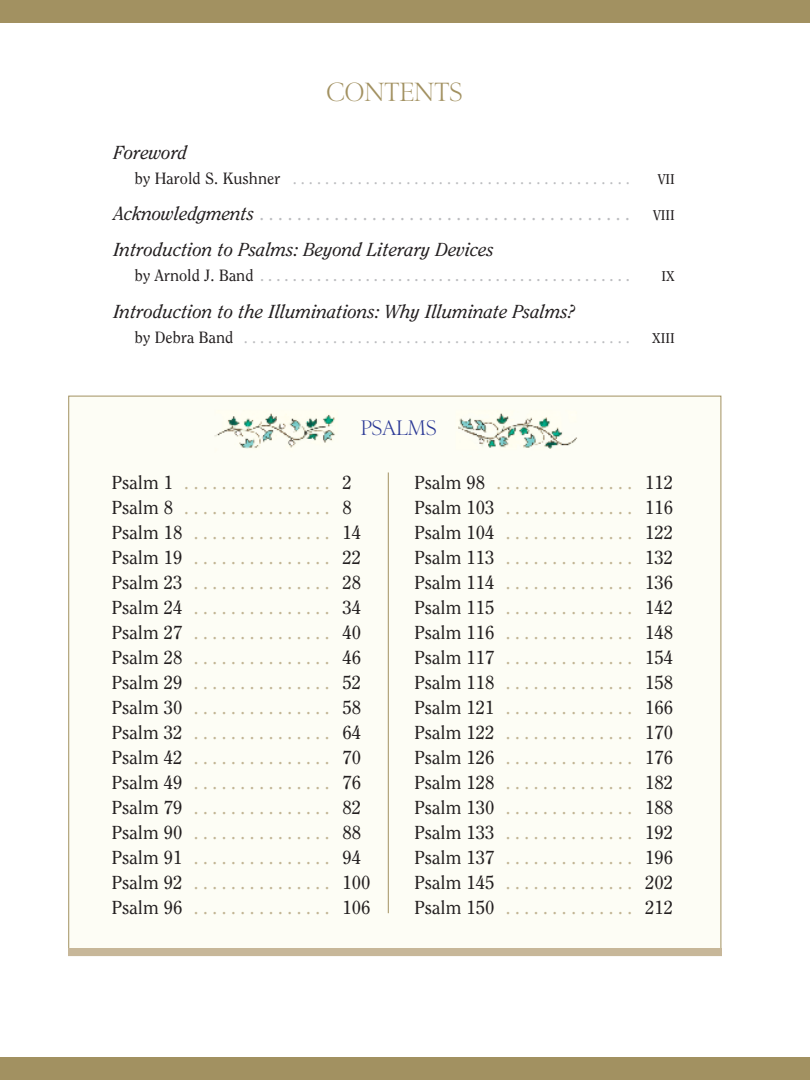
<style>
.page{position:relative;width:810px;height:1080px;background:#fff}
.page>*{position:absolute;margin:0;border:0;box-sizing:border-box;transform-origin:0 0}
.t1{font:25px "Equate";color:#a29161}
.t2{font:20px "Equate";color:#293795}
.t3{font:18.75px/25px "Clearface";color:#c2b594}
.t4{font:italic 18.75px/36.2px "Clearface";color:#231f20}
.t5{font:16.25px "Clearface";color:#bcbdc0}
.t6{font:700 16.25px "Clearface";color:#bcbdc0}
.t7{font:14px "Clearface";color:#231f20}
.s1{color:#231f20}
.s2{font-style:normal;color:#bcbdc0}
.s3{font-style:normal;font-size:14px}
.s4{font-weight:400;color:#231f20}
</style>
<div class="page">
<div style="left:214px;top:409px;width:364px;height:505px;background:#fdfdf5"></div>
<div style="left:0;top:0;width:810px;height:23px;background:#a29161"></div>
<div style="left:0;top:1058px;width:810px;height:22px;background:#a29161"></div>
<hr style="left:388px;top:472px;width:1px;height:441px;background:#a29161">
<h1 class="t1" style="left:326px;top:77px;width:138px">CONTENTS</h1>
<p class="t4" style="left:114px;top:136px;width:75px">Foreword</p>
<p class="t5" style="left:135px;top:172px;width:496px"><span class="s1">by Harold S. Kushner</span> ..........................................</p>
<p class="t7" style="left:658px;top:173px;width:19px">VII</p>
<p class="t4" style="left:114px;top:197px;width:563px">Acknowledgments<span class="s2">........................................</span> <span class="s3">VIII<br></span>Introduction to Psalms: Beyond Literary Devices</p>
<p class="t6" style="left:135px;top:269px;width:496px"><span class="s4">by Arnold J. Band</span> ..............................................</p>
<p class="t7" style="left:662px;top:271px;width:15px">IX</p>
<p class="t4" style="left:114px;top:294px;width:463px">Introduction to the Illuminations: Why Illuminate Psalms?</p>
<p class="t5" style="left:135px;top:331px;width:496px"><span class="s1">by Debra Band</span> . . . . . . . . . . . . . . . . . . . . . . . . . . . . . . . . . . . . . . . . . . . . . . . .</p>
<p class="t7" style="left:652px;top:332px;width:24px">XIII</p>
<p class="t2" style="left:361px;top:417px;width:77px">PSALMS</p>
<p class="t3" style="left:112px;top:471px;width:260px"><span class="s1">Psalm 1</span> ................ <span class="s1">2<br>Psalm 8</span> ................ <span class="s1">8<br>Psalm 18</span> ............... <span class="s1">14<br>Psalm 19</span> ............... <span class="s1">22<br>Psalm 23</span> ............... <span class="s1">28<br>Psalm 24</span> ............... <span class="s1">34<br>Psalm 27</span> ............... <span class="s1">40<br>Psalm 28</span> ............... <span class="s1">46<br>Psalm 29</span> ............... <span class="s1">52<br>Psalm 30</span> ............... <span class="s1">58<br>Psalm 32</span> ............... <span class="s1">64<br>Psalm 42</span> ............... <span class="s1">70<br>Psalm 49</span> ............... <span class="s1">76<br>Psalm 79</span> ............... <span class="s1">82<br>Psalm 90</span> ............... <span class="s1">88<br>Psalm 91</span> ............... <span class="s1">94<br>Psalm 92</span> ............... <span class="s1">100<br>Psalm 96</span> ............... <span class="s1">106</span></p>
<p class="t3" style="left:414px;top:471px;width:260px;text-align:justify"><span class="s1">Psalm 98</span> ............... <span class="s1">112<br>Psalm 103</span> .............. <span class="s1">116<br>Psalm 104</span> .............. <span class="s1">122<br>Psalm 113</span> .............. <span class="s1">132<br>Psalm 114</span> .............. <span class="s1">136<br>Psalm 115</span> .............. <span class="s1">142<br>Psalm 116</span> .............. <span class="s1">148<br>Psalm 117</span> .............. <span class="s1">154<br>Psalm 118</span> .............. <span class="s1">158<br>Psalm 121</span> .............. <span class="s1">166<br>Psalm 122</span> .............. <span class="s1">170<br>Psalm 126</span> .............. <span class="s1">176<br>Psalm 128</span> .............. <span class="s1">182<br>Psalm 130</span> .............. <span class="s1">188<br>Psalm 133</span> .............. <span class="s1">192<br>Psalm 137</span> .............. <span class="s1">196<br>Psalm 145</span> .............. <span class="s1">202<br>Psalm 150</span> .............. <span class="s1">212</span></p>
</div>
